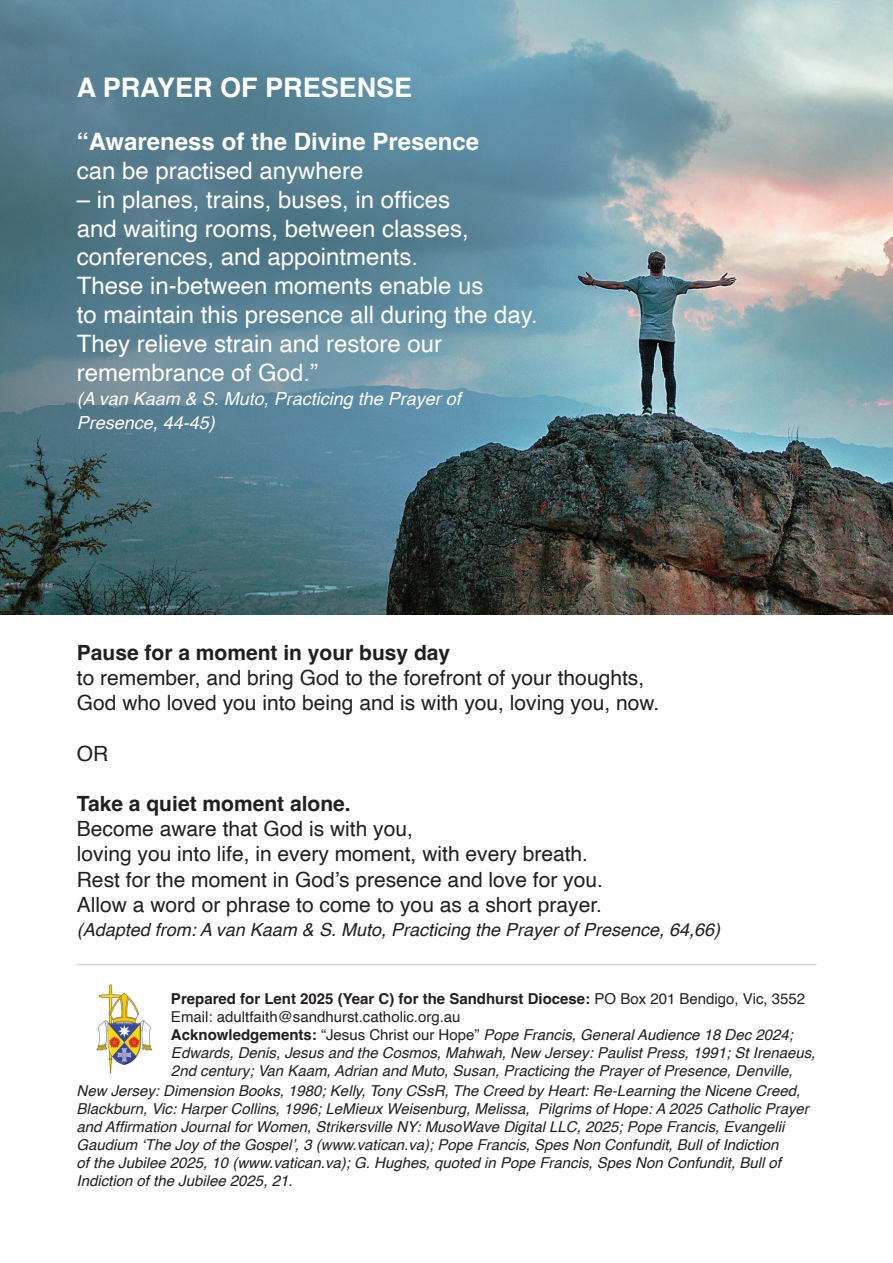
<style>
.page{position:relative;width:893px;height:1263px;background:#fff}
.page>*{position:absolute;margin:0;border:0;box-sizing:border-box;transform-origin:0 0}
.t1{font:700 27px "Helvetica";color:#fff}
.t2{font:24px/28.8px "Helvetica";color:#fff}
.t3{font:700 24px/28.8px "Helvetica";color:#fff}
.t4{font:21px/25.2px "Helvetica";color:#231f20}
.t5{font:italic 18px "Helvetica";color:#231f20}
.t6{font:italic 18px/24px "Helvetica";color:#fff}
.t7{font:italic 15px/18px "Helvetica";color:#231f20}
.t8{font:15px/18px "Helvetica";color:#231f20}
.s1{font-weight:400}
.s2{font-weight:700}
.s3{font-weight:700;font-style:normal}
.s4{font-style:normal}
</style>
<div class="page">
<img style="left:0;top:0;width:893px;height:615px">
<img style="left:96px;top:984px;width:57px;height:90px">
<hr style="left:77px;top:964px;width:739px;height:1px;background:#231f20">
<p class="t1" style="left:77px;top:71px;width:337px">A PRAYER OF PRESENSE</p>
<p class="t3" style="left:77px;top:130px;width:404px">“Awareness of the Divine Presence <span class="s1">can be practised anywhere</span></p>
<p class="t2" style="left:77px;top:186px;width:463px">– in planes, trains, buses, in offices<br>and waiting rooms, between classes, conferences, and appointments.<br>These in-between moments enable us<br>to maintain this presence all during the day.<br>They relieve strain and restore our remembrance of God.”</p>
<p class="t6" style="left:77px;top:387px;width:386px">(A van Kaam &amp; S. Muto, Practicing the Prayer of<br>Presence, 44-45)</p>
<p class="t4" style="left:77px;top:640px;width:584px"><span class="s2">Pause for a moment in your busy day<br></span>to remember, and bring God to the forefront of your thoughts,<br>God who loved you into being and is with you, loving you, now.</p>
<p class="t4" style="left:77px;top:741px;width:33px">OR</p>
<p class="t4" style="left:77px;top:792px;width:528px"><span class="s2">Take a quiet moment alone.<br></span>Become aware that God is with you,<br>loving you into life, in every moment, with every breath.<br>Rest for the moment in God’s presence and love for you.<br>Allow a word or phrase to come to you as a short prayer.</p>
<p class="t5" style="left:77px;top:915px;width:645px">(Adapted from: A van Kaam &amp; S. Muto, Practicing the Prayer of Presence, 64,66)</p>
<p class="t8" style="left:171px;top:990px;width:636px"><span class="s2">Prepared for Lent 2025 (Year C) for the Sandhurst Diocese:</span> PO Box 201 Bendigo, Vic, 3552<br>Email: adultfaith@sandhurst.catholic.org.au</p>
<p class="t7" style="left:171px;top:1026px;width:646px"><span class="s3">Acknowledgements:</span> <span class="s4">“Jesus Christ our Hope”</span> Pope Francis, General Audience 18 Dec 2024;<br>Edwards, Denis, Jesus and the Cosmos, Mahwah, New Jersey: Paulist Press, 1991; St Irenaeus,<br>2nd century; Van Kaam, Adrian and Muto, Susan, Practicing the Prayer of Presence, Denville,</p>
<p class="t7" style="left:77px;top:1082px;width:734px">New Jersey: Dimension Books, 1980; Kelly, Tony CSsR, The Creed by Heart: Re-Learning the Nicene Creed, Blackburn, Vic: Harper Collins, 1996; LeMieux Weisenburg, Melissa, Pilgrims of Hope: A 2025 Catholic Prayer and Affirmation Journal for Women, Strikersville NY: MusoWave Digital LLC, 2025; Pope Francis, Evangelii Gaudium ‘The Joy of the Gospel’, 3 (www.vatican.va); Pope Francis, Spes Non Confundit, Bull of Indiction<br>of the Jubilee 2025, 10 (www.vatican.va); G. Hughes, quoted in Pope Francis, Spes Non Confundit, Bull of Indiction of the Jubilee 2025, 21.</p>
</div>
